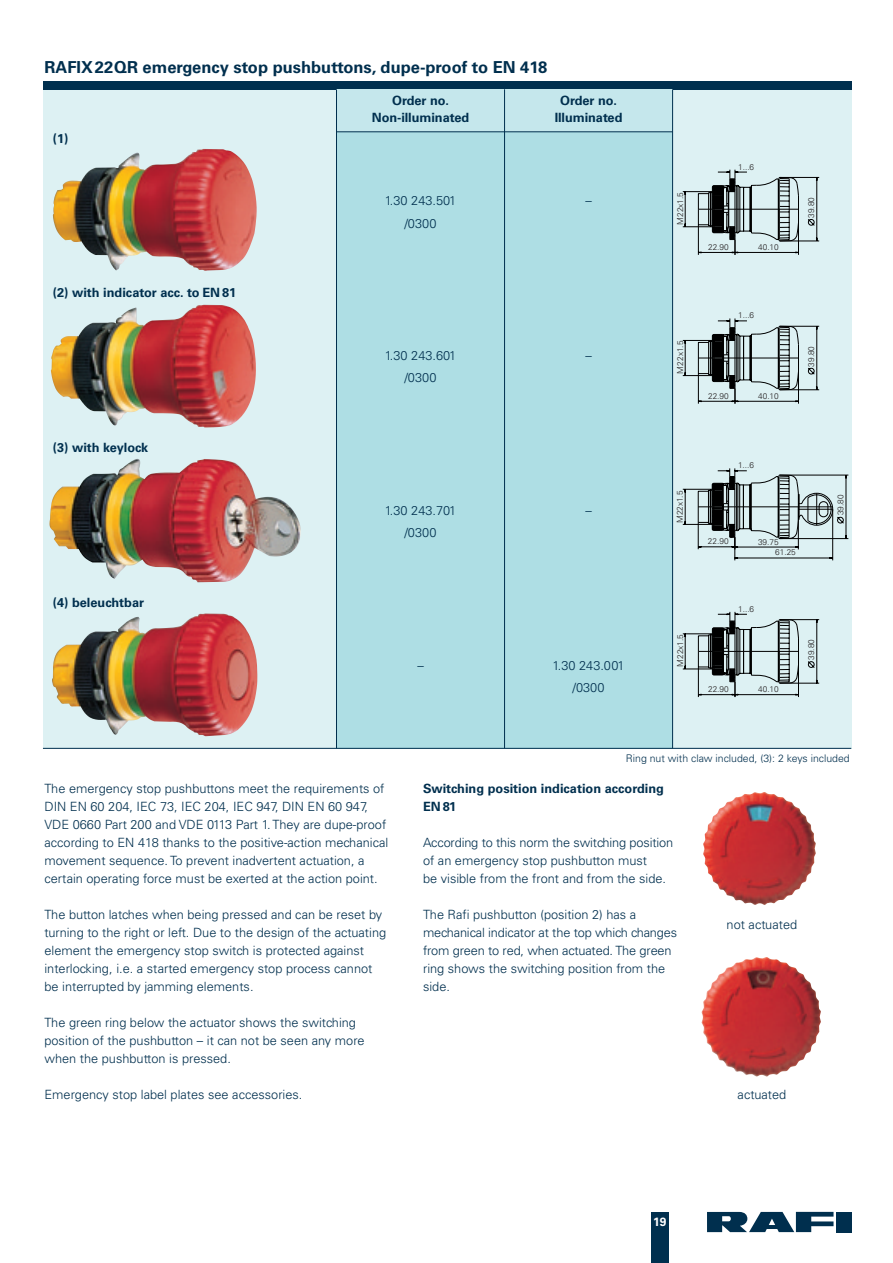
<style>
.page{position:relative;width:893px;height:1263px;background:#fff}
.page>*{position:absolute;margin:0;border:0;box-sizing:border-box;transform-origin:0 0}
.t1{font:700 16.5px "Univers";color:#002f4e}
.t2{font:300 12.75px/18px "Univers";color:#002f4e}
.t3{font:700 12.75px/16.5px "Univers";color:#002f4e;text-align:center}
.t4{font:700 12px "Univers";color:#fff}
.t5{font:300 10.5px "Univers";color:#002f4e}
.t6{font:300 8.25px/10.9px "Univers";color:#231f20}
</style>
<div class="page">
<div style="left:43px;top:81px;width:808px;height:667px;background:#ddf1f3"></div>
<div style="left:336px;top:89px;width:336px;height:659px;background:#aedee4"></div>
<div style="left:651px;top:1212px;width:17px;height:51px;background:#002f4e"></div>
<div style="left:43px;top:81px;width:808px;height:8px;background:#002f4e"></div>
<svg style="left:682px;top:170px;width:137px;height:85px"></svg>
<svg style="left:682px;top:318px;width:137px;height:86px"></svg>
<hr style="left:779px;top:475px;width:69px;height:1px;background:#000">
<hr style="left:779px;top:538px;width:69px;height:1px;background:#000">
<svg style="left:682px;top:468px;width:164px;height:92px"></svg>
<hr style="left:788px;top:476px;width:1px;height:61px;background:#000">
<div style="left:336px;top:89px;width:336px;height:43px;background:#c5e7ec"></div>
<hr style="left:336px;top:89px;width:1px;height:659px;background:#002f4e">
<hr style="left:504px;top:89px;width:1px;height:659px;background:#002f4e">
<hr style="left:672px;top:89px;width:1px;height:659px;background:#002f4e">
<svg style="left:707px;top:1212px;width:126px;height:20px"></svg>
<div style="left:835px;top:1212px;width:16px;height:20px;background:#002f4e"></div>
<hr style="left:336px;top:132px;width:336px;height:1px;background:#002f4e">
<hr style="left:43px;top:748px;width:808px;height:1px;background:#002f4e">
<svg style="left:682px;top:612px;width:137px;height:85px"></svg>
<img style="left:53px;top:149px;width:204px;height:122px">
<img style="left:51px;top:305px;width:205px;height:123px">
<img style="left:49px;top:459px;width:252px;height:123px">
<img style="left:703px;top:792px;width:112px;height:113px">
<img style="left:52px;top:614px;width:205px;height:122px">
<img style="left:701px;top:957px;width:119px;height:120px">
<p class="t1" style="left:44px;top:61px;width:504px">RAFIX22QR emergency stop pushbuttons, dupe-proof to EN 418</p>
<p class="t3" style="left:53px;top:131px;width:17px">(1)</p>
<p class="t3" style="left:372px;top:94px;width:99px">Order no.<br>Non-illuminated</p>
<p class="t3" style="left:554px;top:94px;width:69px">Order no.<br>Illuminated</p>
<p class="t2" style="left:384px;top:191px;width:73px;line-height:22px;text-align:center">1.30 243.501 /0300</p>
<p class="t2" style="left:585px;top:193px;width:8px">–</p>
<p class="t3" style="left:53px;top:286px;width:185px">(2) with indicator acc. to EN 81</p>
<p class="t2" style="left:384px;top:346px;width:73px;line-height:22px;text-align:center">1.30 243.601 /0300</p>
<p class="t2" style="left:585px;top:348px;width:8px">–</p>
<p class="t3" style="left:53px;top:440px;width:97px">(3) with keylock</p>
<p class="t2" style="left:384px;top:501px;width:73px;line-height:22px;text-align:center">1.30 243.701 /0300</p>
<p class="t2" style="left:585px;top:503px;width:8px">–</p>
<p class="t3" style="left:53px;top:595px;width:93px">(4) beleuchtbar</p>
<p class="t2" style="left:417px;top:657px;width:8px">–</p>
<p class="t2" style="left:552px;top:655px;width:73px;line-height:22px;text-align:center">1.30 243.001 /0300</p>
<p class="t6" style="left:675px;top:225px;width:35px;rotate:-90deg">M 22x1.5</p>
<p class="t6" style="left:675px;top:374px;width:35px;rotate:-90deg">M 22x1.5</p>
<p class="t6" style="left:738px;top:162px;width:18px">1...6</p>
<p class="t6" style="left:708px;top:242px;width:22px">22.90</p>
<p class="t6" style="left:758px;top:242px;width:22px">40.10</p>
<p class="t6" style="left:738px;top:311px;width:18px">1...6</p>
<p class="t6" style="left:708px;top:391px;width:22px">22.90</p>
<p class="t6" style="left:758px;top:391px;width:22px">40.10</p>
<p class="t6" style="left:806px;top:218px;width:22px;rotate:-90deg">39.80</p>
<p class="t6" style="left:806px;top:367px;width:22px;rotate:-90deg">39.80</p>
<p class="t6" style="left:675px;top:523px;width:34px;rotate:-90deg">M 22x1.5</p>
<p class="t6" style="left:675px;top:667px;width:35px;rotate:-90deg">M 22x1.5</p>
<p class="t6" style="left:738px;top:461px;width:18px">1...6</p>
<p class="t6" style="left:708px;top:537px;width:22px">22.90</p>
<p class="t6" style="left:775px;top:537px;width:22px;text-indent:-17px">39.75<br>61.25</p>
<p class="t6" style="left:738px;top:604px;width:18px">1...6</p>
<p class="t6" style="left:708px;top:685px;width:22px">22.90</p>
<p class="t6" style="left:758px;top:685px;width:22px">40.10</p>
<p class="t6" style="left:806px;top:660px;width:22px;rotate:-90deg">39.80</p>
<p class="t6" style="left:835px;top:515px;width:22px;rotate:-90deg">39.80</p>
<p class="t2" style="left:44px;top:781px;width:345px">The emergency stop pushbuttons meet the requirements of DIN EN 60 204, IEC 73, IEC 204, IEC 947, DIN EN 60 947, VDE 0660 Part 200 and VDE 0113 Part 1. They are dupe-proof according to EN 418 thanks to the positive-action mechanical movement sequence. To prevent inadvertent actuation, a certain operating force must be exerted at the action point.</p>
<p class="t2" style="left:44px;top:907px;width:343px">The button latches when being pressed and can be reset by turning to the right or left. Due to the design of the actuating element the emergency stop switch is protected against interlocking, i.e. a started emergency stop process cannot be interrupted by jamming elements.</p>
<p class="t2" style="left:44px;top:1015px;width:322px">The green ring below the actuator shows the switching position of the pushbutton – it can not be seen any more when the pushbutton is pressed.</p>
<p class="t2" style="left:44px;top:1087px;width:259px">Emergency stop label plates see accessories.</p>
<p class="t5" style="left:626px;top:754px;width:225px">Ring nut with claw included, (3): 2 keys included</p>
<p class="t3" style="left:423px;top:781px;width:242px;line-height:18px;text-align:left">Switching position indication according<br>EN 81</p>
<p class="t2" style="left:423px;top:835px;width:252px">According to this norm the switching position of an emergency stop pushbutton must<br>be visible from the front and from the side.</p>
<p class="t2" style="left:423px;top:907px;width:255px">The Rafi pushbutton (position 2) has a mechanical indicator at the top which changes from green to red, when actuated. The green ring shows the switching position from the side.</p>
<p class="t2" style="left:726px;top:916px;width:72px">not actuated</p>
<p class="t2" style="left:737px;top:1086px;width:50px">actuated</p>
<p class="t4" style="left:653px;top:1218px;width:15px">19</p>
</div>
